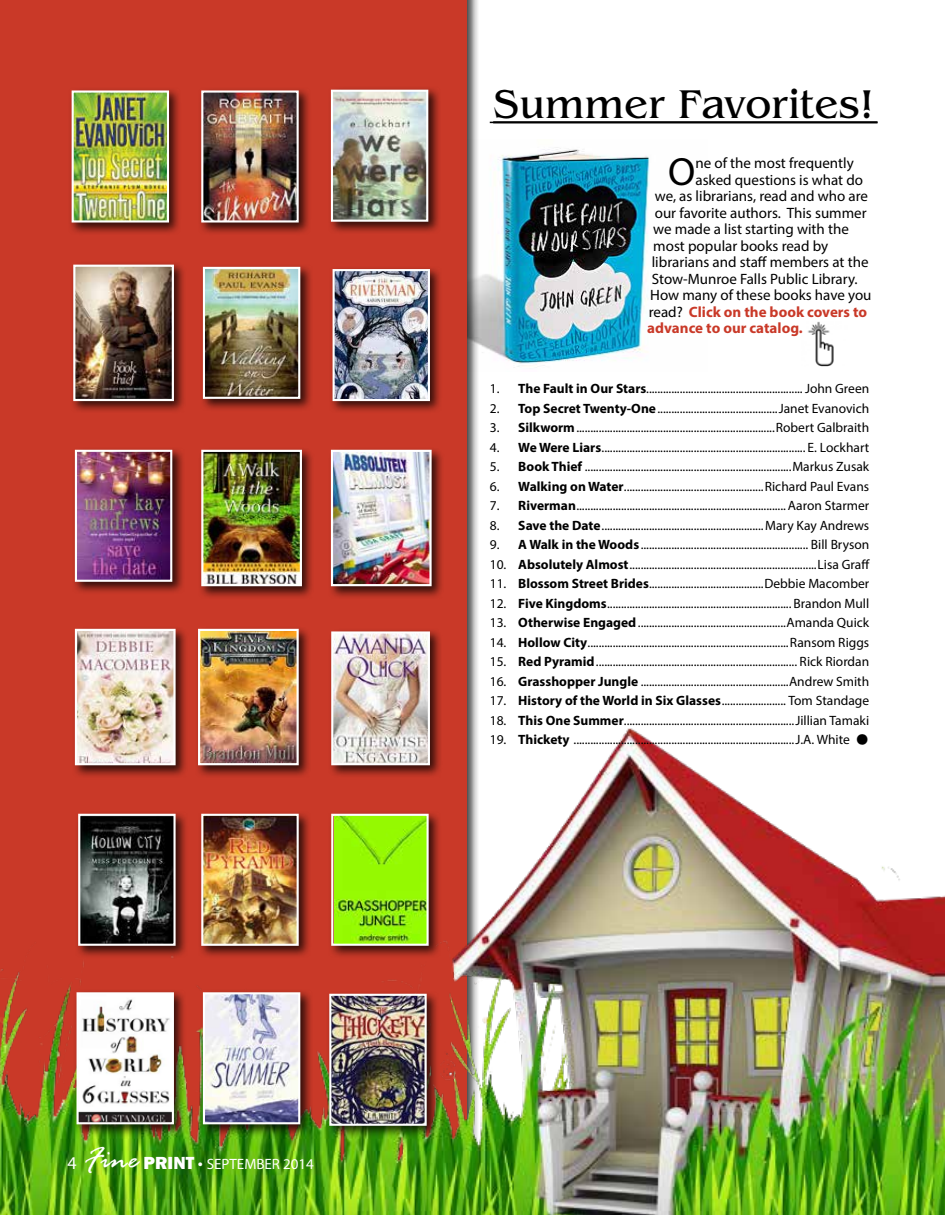
<style>
.page{position:relative;width:945px;height:1215px;background:#fff}
.page>*{position:absolute;margin:0;border:0;box-sizing:border-box;transform-origin:0 0}
.t1{font:42px "Benguiat";color:#000}
.t2{font:700 40.5px "Myriad Pro";color:#000}
.t3{font:39.45px "Myriad Pro";color:#000}
.t4{font:15px "Myriad Pro";color:#000}
.t5{font:700 15px "Myriad Pro";color:#c93928}
.t6{font:15px "Myriad Pro";color:#fff}
.t7{font:13.5px "Myriad Pro";color:#000}
.s1{font-size:18px}
.s2{font-family:"Rage";font-style:italic;font-size:33px}
.s3{font-family:"Franklin Gothic";font-weight:800;font-size:18px}
.s4{font-weight:400;color:#000}
.s5{font-weight:700}
</style>
<div class="page">
<img style="left:479px;top:147px;width:171px;height:220px">
<img style="left:808px;top:321px;width:26px;height:46px">
<div style="left:0;top:0;width:466px;height:1215px;background:#c93928"></div>
<img style="left:0;top:695px;width:945px;height:520px">
<hr style="left:490px;top:122px;width:388px;height:1px;background:#000">
<hr style="left:493px;top:121px;width:384px;height:2px;background:#000">
<div style="left:71px;top:625px;width:118px;height:153px;background:#000;opacity:.75"></div>
<img style="left:78px;top:632px;width:95px;height:130px">
<div style="left:75px;top:629px;width:101px;height:136px;border:2px solid #fff"></div>
<div style="left:328px;top:446px;width:117px;height:153px;background:#000;opacity:.75"></div>
<img style="left:334px;top:453px;width:95px;height:130px">
<div style="left:331px;top:450px;width:101px;height:136px;border:2px solid #fff"></div>
<div style="left:198px;top:446px;width:117px;height:153px;background:#000;opacity:.75"></div>
<img style="left:204px;top:453px;width:95px;height:130px">
<div style="left:201px;top:450px;width:101px;height:136px;border:2px solid #fff"></div>
<div style="left:70px;top:261px;width:117px;height:153px;background:#000;opacity:.75"></div>
<img style="left:76px;top:268px;width:95px;height:130px">
<div style="left:73px;top:265px;width:101px;height:136px;border:2px solid #fff"></div>
<div style="left:328px;top:628px;width:115px;height:150px;background:#000;opacity:.75"></div>
<img style="left:334px;top:634px;width:93px;height:128px">
<div style="left:331px;top:631px;width:99px;height:134px;border:2px solid #fff"></div>
<div style="left:198px;top:810px;width:114px;height:149px;background:#000;opacity:.75"></div>
<img style="left:204px;top:817px;width:92px;height:126px">
<div style="left:201px;top:814px;width:98px;height:132px;border:2px solid #fff"></div>
<div style="left:329px;top:266px;width:114px;height:148px;background:#000;opacity:.75"></div>
<img style="left:336px;top:272px;width:91px;height:126px">
<div style="left:333px;top:269px;width:97px;height:132px;border:2px solid #fff"></div>
<div style="left:198px;top:87px;width:114px;height:149px;background:#000;opacity:.75"></div>
<img style="left:204px;top:93px;width:92px;height:127px">
<div style="left:201px;top:90px;width:98px;height:133px;border:2px solid #fff"></div>
<div style="left:195px;top:625px;width:117px;height:153px;background:#000;opacity:.75"></div>
<img style="left:201px;top:632px;width:95px;height:130px">
<div style="left:198px;top:629px;width:101px;height:136px;border:2px solid #fff"></div>
<div style="left:328px;top:810px;width:114px;height:149px;background:#000;opacity:.75"></div>
<img style="left:334px;top:817px;width:92px;height:126px">
<div style="left:331px;top:814px;width:98px;height:132px;border:2px solid #fff"></div>
<div style="left:73px;top:989px;width:114px;height:148px;background:#000;opacity:.75"></div>
<img style="left:80px;top:995px;width:91px;height:126px">
<div style="left:77px;top:992px;width:97px;height:132px;border:2px solid #fff"></div>
<div style="left:71px;top:446px;width:114px;height:149px;background:#000;opacity:.75"></div>
<img style="left:78px;top:453px;width:91px;height:126px">
<div style="left:75px;top:450px;width:97px;height:132px;border:2px solid #fff"></div>
<div style="left:199px;top:263px;width:114px;height:149px;background:#000;opacity:.75"></div>
<img style="left:206px;top:270px;width:91px;height:126px">
<div style="left:203px;top:267px;width:97px;height:132px;border:2px solid #fff"></div>
<div style="left:328px;top:86px;width:113px;height:149px;background:#000;opacity:.75"></div>
<img style="left:334px;top:93px;width:91px;height:126px">
<div style="left:331px;top:90px;width:97px;height:132px;border:2px solid #fff"></div>
<div style="left:75px;top:810px;width:114px;height:149px;background:#000;opacity:.75"></div>
<img style="left:81px;top:817px;width:92px;height:126px">
<div style="left:78px;top:814px;width:98px;height:132px;border:2px solid #fff"></div>
<div style="left:68px;top:87px;width:114px;height:149px;background:#000;opacity:.75"></div>
<img style="left:75px;top:93px;width:91px;height:127px">
<div style="left:72px;top:90px;width:97px;height:133px;border:2px solid #fff"></div>
<div style="left:199px;top:989px;width:114px;height:148px;background:#000;opacity:.75"></div>
<img style="left:206px;top:995px;width:91px;height:126px">
<div style="left:203px;top:992px;width:97px;height:132px;border:2px solid #fff"></div>
<div style="left:326px;top:990px;width:114px;height:149px;background:#000;opacity:.75"></div>
<img style="left:332px;top:997px;width:92px;height:126px">
<div style="left:329px;top:994px;width:98px;height:132px;border:2px solid #fff"></div>
<p class="t6" style="left:68px;top:1155px;width:248px"><span class="s1">4</span> <span class="s2">Fine</span> <span class="s3">PRINT</span> <span class="s1">•</span> SEPTEMBER 2014</p>
<h1 class="t1" style="left:493px;top:81px;width:382px">Summer Favorites!</h1>
<h3 class="t3" style="left:668px;top:147px;width:29px">O</h3>
<p class="t4" style="left:695px;top:154px;width:160px">ne of the most frequently</p>
<p class="t4" style="left:695px;top:171px;width:169px">asked questions is what do</p>
<p class="t4" style="left:655px;top:187px;width:215px">we, as librarians, read and who are</p>
<p class="t4" style="left:655px;top:204px;width:213px">our favorite authors. This summer</p>
<p class="t4" style="left:653px;top:220px;width:197px">we made a list starting with the</p>
<p class="t4" style="left:653px;top:237px;width:177px">most popular books read by</p>
<p class="t4" style="left:652px;top:253px;width:218px">librarians and staff members at the</p>
<p class="t4" style="left:652px;top:270px;width:207px">Stow-Munroe Falls Public Library.</p>
<p class="t4" style="left:650px;top:286px;width:223px">How many of these books have you</p>
<p class="t5" style="left:649px;top:302px;width:220px"><span class="s4">read?</span> Click on the book covers to</p>
<p class="t5" style="left:647px;top:319px;width:157px">advance to our catalog.</p>
<p class="t7" style="left:490px;top:381px;width:381px">1. <span class="s5">The Fault in Our Stars</span>........................................................ John Green</p>
<p class="t7" style="left:490px;top:400px;width:381px">2. <span class="s5">Top Secret Twenty-One</span>...........................................Janet Evanovich</p>
<p class="t7" style="left:490px;top:420px;width:381px">3. <span class="s5">Silkworm</span>.......................................................................Robert Galbraith</p>
<p class="t7" style="left:490px;top:439px;width:381px">4. <span class="s5">We Were Liars</span>......................................................................... E. Lockhart</p>
<p class="t7" style="left:490px;top:459px;width:381px">5. <span class="s5">Book Thief</span> ..........................................................................Markus Zusak</p>
<p class="t7" style="left:490px;top:478px;width:381px">6. <span class="s5">Walking on Water</span>..................................................Richard Paul Evans</p>
<p class="t7" style="left:490px;top:498px;width:381px">7. <span class="s5">Riverman</span>...........................................................................Aaron Starmer</p>
<p class="t7" style="left:490px;top:517px;width:381px">8. <span class="s5">Save the Date</span>..........................................................Mary Kay Andrews</p>
<p class="t7" style="left:490px;top:536px;width:381px">9. <span class="s5">A Walk in the Woods</span>............................................................ Bill Bryson</p>
<p class="t7" style="left:490px;top:556px;width:382px">10. <span class="s5">Absolutely Almost</span>...................................................................Lisa Graff</p>
<p class="t7" style="left:490px;top:575px;width:381px">11. <span class="s5">Blossom Street Brides</span>.........................................Debbie Macomber</p>
<p class="t7" style="left:490px;top:595px;width:381px">12. <span class="s5">Five Kingdoms</span>.................................................................. Brandon Mull</p>
<p class="t7" style="left:490px;top:614px;width:381px">13. <span class="s5">Otherwise Engaged</span>.....................................................Amanda Quick</p>
<p class="t7" style="left:490px;top:634px;width:381px">14. <span class="s5">Hollow City</span>........................................................................Ransom Riggs</p>
<p class="t7" style="left:490px;top:653px;width:381px">15. <span class="s5">Red Pyramid</span>........................................................................ Rick Riordan</p>
<p class="t7" style="left:490px;top:673px;width:381px">16. <span class="s5">Grasshopper Jungle</span> .....................................................Andrew Smith</p>
<p class="t7" style="left:490px;top:692px;width:381px">17. <span class="s5">History of the World in Six Glasses</span>....................... Tom Standage</p>
<p class="t7" style="left:490px;top:712px;width:381px">18. <span class="s5">This One Summer</span>.............................................................Jillian Tamaki</p>
<p class="t7" style="left:490px;top:731px;width:362px">19. <span class="s5">Thickety</span> ...............................................................................J.A. White</p>
<h2 class="t2" style="left:856px;top:710px;width:15px">•</h2>
</div>
